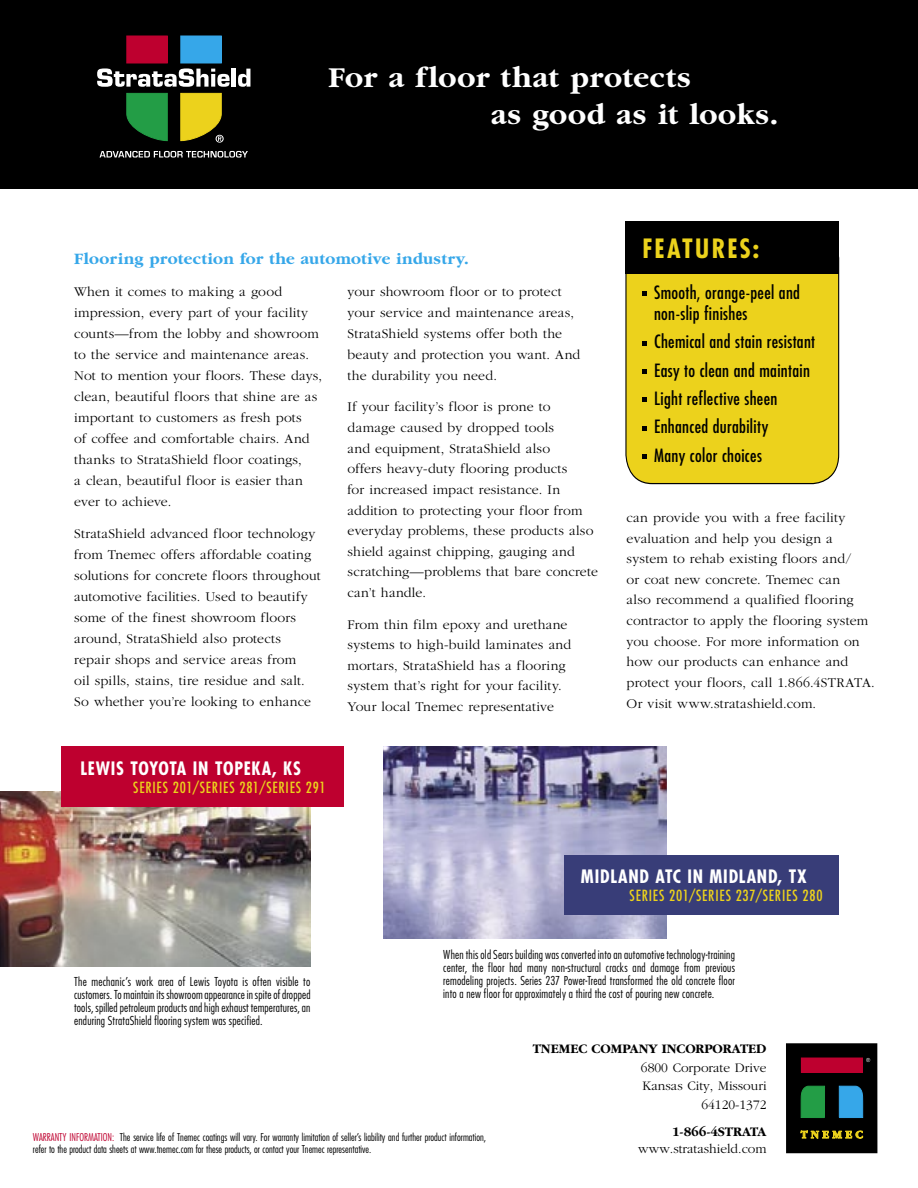
<style>
.page{position:relative;width:918px;height:1188px;background:#fff}
.page>*{position:absolute;margin:0;border:0;box-sizing:border-box;transform-origin:0 0}
.t1{font:700 30px/37.5px "Garamond";letter-spacing:.025em;color:#fff}
.t2{font:700 condensed 25.95px "Futura";letter-spacing:.08em;color:#ecd21c}
.t3{font:700 condensed 18px "Futura";letter-spacing:.04em;color:#fff}
.t4{font:condensed 17.85px/28.3px "Futura";letter-spacing:.02em;color:#000}
.t5{font:700 16.5px "Garamond";letter-spacing:.015em;color:#36a7e9}
.t6{font:condensed 15px "Futura";letter-spacing:.055em;color:#ecd21c}
.t7{font:300 13.95px/20.7px "Garamond";letter-spacing:.01em;color:#000}
.t8{font:300 13.8px/21px "Garamond";letter-spacing:.015em;color:#000}
.t9{font:300 13.5px/18.8px "Garamond";color:#000;text-align:right}
.t10{font:700 13.5px "Garamond";color:#000}
.t11{font:300 condensed 12px/13px "Futura";letter-spacing:.015em;color:#000;text-align:justify}
.t12{font:300 condensed 10.5px/12px "Futura";color:#000}
.s1{color:#be002f}
</style>
<div class="page">
<img style="left:383px;top:747px;width:284px;height:192px">
<div style="left:564px;top:855px;width:275px;height:60px;background:#383d78"></div>
<div style="left:0;top:0;width:918px;height:189px;background:#000"></div>
<div style="left:127px;top:36px;width:40px;height:27px;background:#be002f"></div>
<div style="left:181px;top:36px;width:40px;height:27px;background:#36a7e9"></div>
<svg style="left:126px;top:93px;width:42px;height:48px;background:#1d853b"></svg>
<svg style="left:97px;top:68px;width:133px;height:19px"></svg>
<hr style="left:232px;top:69px;width:4px;height:18px;background:#fff">
<svg style="left:238px;top:69px;width:12px;height:18px"></svg>
<svg style="left:100px;top:151px;width:148px;height:7px"></svg>
<svg style="left:180px;top:93px;width:44px;height:50px"></svg>
<div style="left:625px;top:257px;width:215px;height:227px;background:#ecd21c"></div>
<div style="left:625px;top:221px;width:214px;height:53px;background:#000"></div>
<svg style="left:642px;top:292px;width:5px;height:4px"></svg>
<svg style="left:642px;top:341px;width:5px;height:4px"></svg>
<svg style="left:642px;top:369px;width:5px;height:5px"></svg>
<svg style="left:642px;top:398px;width:5px;height:4px"></svg>
<svg style="left:642px;top:426px;width:5px;height:4px"></svg>
<svg style="left:642px;top:454px;width:5px;height:5px"></svg>
<img style="left:0;top:792px;width:311px;height:174px">
<div style="left:61px;top:747px;width:283px;height:60px;background:#be002f"></div>
<div style="left:786px;top:1043px;width:91px;height:110px;background:#000"></div>
<div style="left:801px;top:1058px;width:61px;height:14px;background:#be002f"></div>
<svg style="left:801px;top:1086px;width:24px;height:32px"></svg>
<svg style="left:839px;top:1086px;width:24px;height:32px"></svg>
<svg style="left:801px;top:1131px;width:62px;height:7px"></svg>
<svg style="left:866px;top:1058px;width:4px;height:4px"></svg>
<h1 class="t1" style="left:491px;top:59px;width:289px;text-indent:-162px">For a floor that protects<br>as good as it looks.</h1>
<p class="t5" style="left:74px;top:250px;width:396px">Flooring protection for the automotive industry.</p>
<p class="t8" style="left:74px;top:281px;width:250px">When it comes to making a good impression, every part of your facility counts—from the lobby and showroom to the service and maintenance areas.<br>Not to mention your floors. These days, clean, beautiful floors that shine are as important to customers as fresh pots<br>of coffee and comfortable chairs. And thanks to StrataShield floor coatings,<br>a clean, beautiful floor is easier than ever to achieve.</p>
<p class="t8" style="left:74px;top:523px;width:248px">StrataShield advanced floor technology from Tnemec offers affordable coating solutions for concrete floors throughout automotive facilities. Used to beautify some of the finest showroom floors around, StrataShield also protects<br>repair shops and service areas from<br>oil spills, stains, tire residue and salt.<br>So whether you’re looking to enhance</p>
<h3 class="t3" style="left:81px;top:757px;width:222px">LEWIS TOYOTA IN TOPEKA, KS</h3>
<p class="t6" style="left:133px;top:779px;width:194px">SERIES 201/SERIES 281/SERIES 291</p>
<p class="t8" style="left:348px;top:281px;width:234px">your showroom floor or to protect your service and maintenance areas, StrataShield systems offer both the beauty and protection you want. And the durability you need.</p>
<p class="t8" style="left:348px;top:397px;width:252px">If your facility’s floor is prone to damage caused by dropped tools<br>and equipment, StrataShield also<br>offers heavy-duty flooring products<br>for increased impact resistance. In addition to protecting your floor from everyday problems, these products also shield against chipping, gauging and scratching—problems that bare concrete can’t handle.</p>
<p class="t8" style="left:348px;top:614px;width:225px">From thin film epoxy and urethane systems to high-build laminates and mortars, StrataShield has a flooring system that’s right for your facility.<br>Your local Tnemec representative</p>
<h2 class="t2" style="left:642px;top:232px;width:118px">FEATURES:</h2>
<p class="t4" style="left:654px;top:282px;width:148px;line-height:21px">Smooth, orange-peel and non-slip finishes</p>
<p class="t4" style="left:654px;top:328px;width:163px">Chemical and stain resistant<br>Easy to clean and maintain<br>Light reflective sheen<br>Enhanced durability<br>Many color choices</p>
<p class="t7" style="left:627px;top:507px;width:250px">can provide you with a free facility evaluation and help you design a system to rehab existing floors and/<br>or coat new concrete. Tnemec can<br>also recommend a qualified flooring contractor to apply the flooring system you choose. For more information on how our products can enhance and protect your floors, call 1.866.4STRATA.<br>Or visit www.stratashield.com.</p>
<p class="t11" style="left:74px;top:975px;width:238px">The mechanic’s work area of Lewis Toyota is often visible to customers. To maintain its showroom appearance in spite of dropped tools, spilled petroleum products and high exhaust temperatures, an enduring StrataShield flooring system was specified.</p>
<h3 class="t3" style="left:581px;top:865px;width:228px">MIDLAND ATC IN MIDLAND, TX</h3>
<p class="t6" style="left:630px;top:886px;width:195px">SERIES 201/SERIES 237/SERIES 280</p>
<p class="t11" style="left:443px;top:948px;width:293px">When this old Sears building was converted into an automotive technology-training center, the floor had many non-structural cracks and damage from previous remodeling projects. Series 237 Power-Tread transformed the old concrete floor into a new floor for approximately a third the cost of pouring new concrete.</p>
<p class="t12" style="left:33px;top:1132px;width:455px"><span class="s1">WARRANTY INFORMATION:</span> The service life of Tnemec coatings will vary. For warranty limitation of seller’s liability and further product information, refer to the product data sheets at www.tnemec.com for these products, or contact your Tnemec representative.</p>
<p class="t10" style="left:533px;top:1041px;width:235px">TNEMEC COMPANY INCORPORATED</p>
<p class="t9" style="left:641px;top:1058px;width:127px">6800 Corporate Drive<br>Kansas City, Missouri<br>64120-1372</p>
<p class="t10" style="left:672px;top:1125px;width:96px">1-866-4STRATA</p>
<p class="t9" style="left:638px;top:1140px;width:130px">www.stratashield.com</p>
</div>
